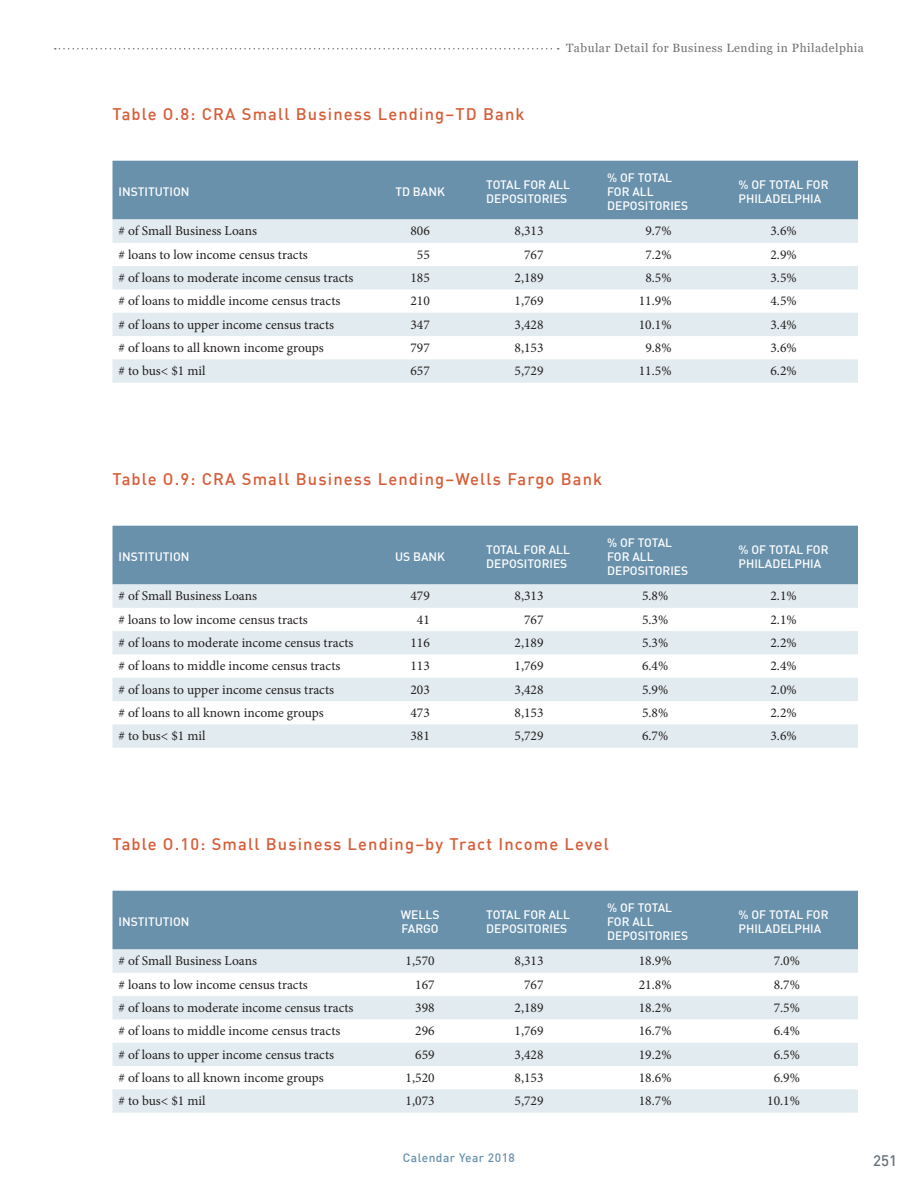
<style>
.page{position:relative;width:918px;height:1188px;background:#fff}
.page>*{position:absolute;margin:0;border:0;box-sizing:border-box;transform-origin:0 0}
.Table_Title{font:500 16.5px "DIN";letter-spacing:.07em;color:#d75c37}
.t1{font:500 15px "DIN";color:#67727a}
.Appen_Table_Text{font:13.5px "Minion Pro";color:#231f20}
.Table_Head{font:500 12px/14.4px "DIN";color:#fff}
.t2{font:12px "Georgia";letter-spacing:.04em;color:#717074}
.t3{font:500 12px "DIN";letter-spacing:.04em;color:#6991ac}
</style>
<div class="page">
<div style="left:112px;top:526px;width:746px;height:58px;background:#6991ac"></div>
<svg style="left:112px;top:584px;width:746px;height:164px;fill:#e2ebef"></svg>
<div style="left:112px;top:891px;width:746px;height:58px;background:#6991ac"></div>
<svg style="left:112px;top:949px;width:746px;height:164px;fill:#e2ebef"></svg>
<div style="left:112px;top:161px;width:746px;height:58px;background:#6991ac"></div>
<svg style="left:112px;top:219px;width:746px;height:164px;fill:#e2ebef"></svg>
<svg style="left:55px;top:48px;width:504px;height:2px"></svg>
<p class="Table_Title" style="left:112px;top:104px;width:414px">Table O.8: CRA Small Business Lending–TD Bank</p>
<p class="t2" style="left:566px;top:41px;width:299px">Tabular Detail for Business Lending in Philadelphia</p>
<p class="Table_Head" style="left:118px;top:184px;width:73px">INSTITUTION</p>
<p class="Table_Head" style="left:395px;top:184px;width:51px">TD BANK</p>
<p class="Table_Head" style="left:486px;top:177px;width:85px">TOTAL FOR ALL<br>DEPOSITORIES</p>
<p class="Table_Head" style="left:607px;top:170px;width:83px">% OF TOTAL<br>FOR ALL<br>DEPOSITORIES</p>
<p class="Table_Head" style="left:739px;top:177px;width:91px">% OF TOTAL FOR<br>PHILADELPHIA</p>
<p class="Appen_Table_Text" style="left:118px;top:222px;width:140px"># of Small Business Loans</p>
<p class="Appen_Table_Text" style="left:410px;top:222px;width:21px">806</p>
<p class="Appen_Table_Text" style="left:515px;top:222px;width:30px">8,313</p>
<p class="Appen_Table_Text" style="left:645px;top:222px;width:28px">9.7%</p>
<p class="Appen_Table_Text" style="left:770px;top:222px;width:28px">3.6%</p>
<p class="Appen_Table_Text" style="left:118px;top:245px;width:191px"># loans to low income census tracts</p>
<p class="Appen_Table_Text" style="left:417px;top:245px;width:14px">55</p>
<p class="Appen_Table_Text" style="left:524px;top:245px;width:21px">767</p>
<p class="Appen_Table_Text" style="left:645px;top:245px;width:28px">7.2%</p>
<p class="Appen_Table_Text" style="left:770px;top:245px;width:28px">2.9%</p>
<p class="Appen_Table_Text" style="left:118px;top:269px;width:237px"># of loans to moderate income census tracts</p>
<p class="Appen_Table_Text" style="left:410px;top:269px;width:21px">185</p>
<p class="Appen_Table_Text" style="left:515px;top:269px;width:30px">2,189</p>
<p class="Appen_Table_Text" style="left:645px;top:269px;width:28px">8.5%</p>
<p class="Appen_Table_Text" style="left:770px;top:269px;width:28px">3.5%</p>
<p class="Appen_Table_Text" style="left:118px;top:292px;width:223px"># of loans to middle income census tracts</p>
<p class="Appen_Table_Text" style="left:410px;top:292px;width:21px">210</p>
<p class="Appen_Table_Text" style="left:515px;top:292px;width:30px">1,769</p>
<p class="Appen_Table_Text" style="left:639px;top:292px;width:34px">11.9%</p>
<p class="Appen_Table_Text" style="left:770px;top:292px;width:28px">4.5%</p>
<p class="Appen_Table_Text" style="left:118px;top:315px;width:217px"># of loans to upper income census tracts</p>
<p class="Appen_Table_Text" style="left:410px;top:315px;width:21px">347</p>
<p class="Appen_Table_Text" style="left:515px;top:315px;width:30px">3,428</p>
<p class="Appen_Table_Text" style="left:639px;top:315px;width:34px">10.1%</p>
<p class="Appen_Table_Text" style="left:770px;top:315px;width:28px">3.4%</p>
<p class="Appen_Table_Text" style="left:118px;top:339px;width:207px"># of loans to all known income groups</p>
<p class="Appen_Table_Text" style="left:410px;top:339px;width:21px">797</p>
<p class="Appen_Table_Text" style="left:515px;top:339px;width:30px">8,153</p>
<p class="Appen_Table_Text" style="left:645px;top:339px;width:28px">9.8%</p>
<p class="Appen_Table_Text" style="left:770px;top:339px;width:28px">3.6%</p>
<p class="Appen_Table_Text" style="left:118px;top:362px;width:89px"># to bus&lt; $1 mil</p>
<p class="Appen_Table_Text" style="left:410px;top:362px;width:21px">657</p>
<p class="Appen_Table_Text" style="left:515px;top:362px;width:30px">5,729</p>
<p class="Appen_Table_Text" style="left:639px;top:362px;width:34px">11.5%</p>
<p class="Appen_Table_Text" style="left:770px;top:362px;width:28px">6.2%</p>
<p class="Table_Title" style="left:112px;top:469px;width:491px">Table O.9: CRA Small Business Lending–Wells Fargo Bank</p>
<p class="Table_Head" style="left:118px;top:549px;width:73px">INSTITUTION</p>
<p class="Table_Head" style="left:395px;top:549px;width:52px">US BANK</p>
<p class="Table_Head" style="left:486px;top:542px;width:85px">TOTAL FOR ALL<br>DEPOSITORIES</p>
<p class="Table_Head" style="left:607px;top:535px;width:83px">% OF TOTAL<br>FOR ALL<br>DEPOSITORIES</p>
<p class="Table_Head" style="left:739px;top:542px;width:91px">% OF TOTAL FOR<br>PHILADELPHIA</p>
<p class="Appen_Table_Text" style="left:118px;top:587px;width:140px"># of Small Business Loans</p>
<p class="Appen_Table_Text" style="left:410px;top:587px;width:21px">479</p>
<p class="Appen_Table_Text" style="left:515px;top:587px;width:30px">8,313</p>
<p class="Appen_Table_Text" style="left:642px;top:587px;width:28px">5.8%</p>
<p class="Appen_Table_Text" style="left:770px;top:587px;width:28px">2.1%</p>
<p class="Appen_Table_Text" style="left:118px;top:610px;width:191px"># loans to low income census tracts</p>
<p class="Appen_Table_Text" style="left:417px;top:610px;width:14px">41</p>
<p class="Appen_Table_Text" style="left:524px;top:610px;width:21px">767</p>
<p class="Appen_Table_Text" style="left:642px;top:610px;width:28px">5.3%</p>
<p class="Appen_Table_Text" style="left:770px;top:610px;width:28px">2.1%</p>
<p class="Appen_Table_Text" style="left:118px;top:634px;width:237px"># of loans to moderate income census tracts</p>
<p class="Appen_Table_Text" style="left:410px;top:634px;width:21px">116</p>
<p class="Appen_Table_Text" style="left:515px;top:634px;width:30px">2,189</p>
<p class="Appen_Table_Text" style="left:642px;top:634px;width:28px">5.3%</p>
<p class="Appen_Table_Text" style="left:770px;top:634px;width:28px">2.2%</p>
<p class="Appen_Table_Text" style="left:118px;top:657px;width:223px"># of loans to middle income census tracts</p>
<p class="Appen_Table_Text" style="left:410px;top:657px;width:21px">113</p>
<p class="Appen_Table_Text" style="left:515px;top:657px;width:30px">1,769</p>
<p class="Appen_Table_Text" style="left:642px;top:657px;width:28px">6.4%</p>
<p class="Appen_Table_Text" style="left:770px;top:657px;width:28px">2.4%</p>
<p class="Appen_Table_Text" style="left:118px;top:680px;width:217px"># of loans to upper income census tracts</p>
<p class="Appen_Table_Text" style="left:410px;top:680px;width:21px">203</p>
<p class="Appen_Table_Text" style="left:515px;top:680px;width:30px">3,428</p>
<p class="Appen_Table_Text" style="left:642px;top:680px;width:28px">5.9%</p>
<p class="Appen_Table_Text" style="left:770px;top:680px;width:28px">2.0%</p>
<p class="Appen_Table_Text" style="left:118px;top:704px;width:207px"># of loans to all known income groups</p>
<p class="Appen_Table_Text" style="left:410px;top:704px;width:21px">473</p>
<p class="Appen_Table_Text" style="left:515px;top:704px;width:30px">8,153</p>
<p class="Appen_Table_Text" style="left:642px;top:704px;width:28px">5.8%</p>
<p class="Appen_Table_Text" style="left:770px;top:704px;width:28px">2.2%</p>
<p class="Appen_Table_Text" style="left:118px;top:727px;width:89px"># to bus&lt; $1 mil</p>
<p class="Appen_Table_Text" style="left:410px;top:727px;width:21px">381</p>
<p class="Appen_Table_Text" style="left:515px;top:727px;width:30px">5,729</p>
<p class="Appen_Table_Text" style="left:642px;top:727px;width:28px">6.7%</p>
<p class="Appen_Table_Text" style="left:770px;top:727px;width:28px">3.6%</p>
<p class="Table_Title" style="left:112px;top:834px;width:498px">Table O.10: Small Business Lending–by Tract Income Level</p>
<p class="Table_Head" style="left:118px;top:914px;width:73px">INSTITUTION</p>
<p class="Table_Head" style="left:401px;top:907px;width:40px">WELLS<br>FARGO</p>
<p class="Table_Head" style="left:486px;top:907px;width:85px">TOTAL FOR ALL<br>DEPOSITORIES</p>
<p class="Table_Head" style="left:607px;top:900px;width:83px">% OF TOTAL<br>FOR ALL<br>DEPOSITORIES</p>
<p class="Table_Head" style="left:739px;top:907px;width:91px">% OF TOTAL FOR<br>PHILADELPHIA</p>
<p class="Appen_Table_Text" style="left:118px;top:952px;width:140px"># of Small Business Loans</p>
<p class="Appen_Table_Text" style="left:406px;top:952px;width:30px">1,570</p>
<p class="Appen_Table_Text" style="left:515px;top:952px;width:30px">8,313</p>
<p class="Appen_Table_Text" style="left:639px;top:952px;width:34px">18.9%</p>
<p class="Appen_Table_Text" style="left:774px;top:952px;width:28px">7.0%</p>
<p class="Appen_Table_Text" style="left:118px;top:975px;width:191px"># loans to low income census tracts</p>
<p class="Appen_Table_Text" style="left:415px;top:975px;width:21px">167</p>
<p class="Appen_Table_Text" style="left:524px;top:975px;width:21px">767</p>
<p class="Appen_Table_Text" style="left:639px;top:975px;width:34px">21.8%</p>
<p class="Appen_Table_Text" style="left:774px;top:975px;width:28px">8.7%</p>
<p class="Appen_Table_Text" style="left:118px;top:999px;width:237px"># of loans to moderate income census tracts</p>
<p class="Appen_Table_Text" style="left:415px;top:999px;width:21px">398</p>
<p class="Appen_Table_Text" style="left:515px;top:999px;width:30px">2,189</p>
<p class="Appen_Table_Text" style="left:639px;top:999px;width:34px">18.2%</p>
<p class="Appen_Table_Text" style="left:774px;top:999px;width:28px">7.5%</p>
<p class="Appen_Table_Text" style="left:118px;top:1022px;width:223px"># of loans to middle income census tracts</p>
<p class="Appen_Table_Text" style="left:415px;top:1022px;width:21px">296</p>
<p class="Appen_Table_Text" style="left:515px;top:1022px;width:30px">1,769</p>
<p class="Appen_Table_Text" style="left:639px;top:1022px;width:34px">16.7%</p>
<p class="Appen_Table_Text" style="left:774px;top:1022px;width:28px">6.4%</p>
<p class="Appen_Table_Text" style="left:118px;top:1045px;width:217px"># of loans to upper income census tracts</p>
<p class="Appen_Table_Text" style="left:415px;top:1045px;width:21px">659</p>
<p class="Appen_Table_Text" style="left:515px;top:1045px;width:30px">3,428</p>
<p class="Appen_Table_Text" style="left:639px;top:1045px;width:34px">19.2%</p>
<p class="Appen_Table_Text" style="left:774px;top:1045px;width:28px">6.5%</p>
<p class="Appen_Table_Text" style="left:118px;top:1069px;width:207px"># of loans to all known income groups</p>
<p class="Appen_Table_Text" style="left:406px;top:1069px;width:30px">1,520</p>
<p class="Appen_Table_Text" style="left:515px;top:1069px;width:30px">8,153</p>
<p class="Appen_Table_Text" style="left:639px;top:1069px;width:34px">18.6%</p>
<p class="Appen_Table_Text" style="left:774px;top:1069px;width:28px">6.9%</p>
<p class="Appen_Table_Text" style="left:118px;top:1092px;width:89px"># to bus&lt; $1 mil</p>
<p class="Appen_Table_Text" style="left:406px;top:1092px;width:30px">1,073</p>
<p class="Appen_Table_Text" style="left:515px;top:1092px;width:30px">5,729</p>
<p class="Appen_Table_Text" style="left:639px;top:1092px;width:34px">18.7%</p>
<p class="Appen_Table_Text" style="left:767px;top:1092px;width:34px">10.1%</p>
<p class="t3" style="left:403px;top:1150px;width:114px">Calendar Year 2018</p>
<p class="t1" style="left:873px;top:1150px;width:25px">251</p>
</div>
